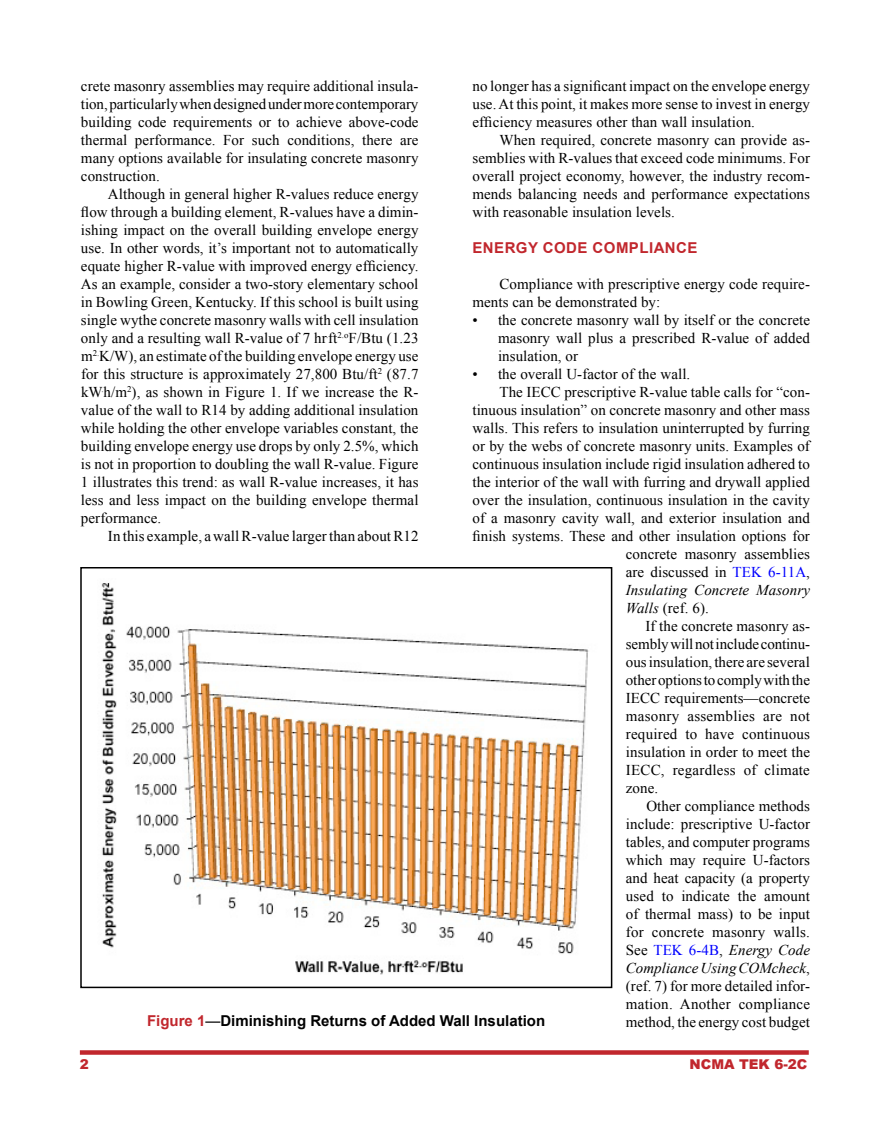
<style>
.page{position:relative;width:891px;height:1134px;background:#fff}
.page>*{position:absolute;margin:0;border:0;box-sizing:border-box;transform-origin:0 0}
.t1{font:15px/18px "Times New Roman";letter-spacing:.005em;color:#000;text-align:justify}
.t2{font:italic 15px "Times New Roman";letter-spacing:.005em;color:#000}
.t3{font:700 15px "Arial";color:#000}
.t4{font:700 15px "Arial";letter-spacing:.03em;color:#c1272d}
.t5{font:900 13.5px "Arial";color:#c1272d}
.s1{color:#00f}
.s2{font-style:italic}
.s3{font-style:normal}
.s4{font-style:normal;color:#00f}
.s5{color:#c1272d}
.s6{font-weight:400}
</style>
<div class="page">
<div style="left:80px;top:1050px;width:729px;height:5px;background:#c1272d"></div>
<img style="left:101px;top:583px;width:488px;height:392px">
<div style="left:80px;top:567px;width:532px;height:421px;border:2px solid #000"></div>
<p class="t1" style="left:472px;top:77px;width:339px">no longer has a significant impact on the envelope energy use. At this point, it makes more sense to invest in energy efficiency measures other than wall insulation.</p>
<p class="t1" style="left:472px;top:131px;width:339px;text-indent:27px">When required, concrete masonry can provide as&shy;semblies with R-values that exceed code minimums. For overall project economy, however, the industry recom&shy;mends balancing needs and performance expectations with reasonable insulation levels.</p>
<p class="t4" style="left:472px;top:238px;width:227px">ENERGY CODE COMPLIANCE</p>
<p class="t1" style="left:472px;top:275px;width:339px;text-indent:27px">Compliance with prescriptive energy code require&shy;ments can be demonstrated by:</p>
<p class="t1" style="left:498px;top:311px;width:314px;text-indent:-26px">• the concrete masonry wall by itself or the concrete masonry wall plus a prescribed R-value of added insulation, or</p>
<p class="t1" style="left:472px;top:365px;width:219px">• the overall U-factor of the wall.</p>
<p class="t1" style="left:500px;top:383px;width:312px">The IECC prescriptive R-value table calls for “con-</p>
<p class="t1" style="left:472px;top:401px;width:339px">tinuous insulation” on concrete masonry and other mass</p>
<p class="t1" style="left:472px;top:419px;width:339px">walls. This refers to insulation uninterrupted by furring</p>
<p class="t1" style="left:472px;top:437px;width:339px">or by the webs of concrete masonry units. Examples of</p>
<p class="t1" style="left:472px;top:455px;width:339px">continuous insulation include rigid insulation adhered to</p>
<p class="t1" style="left:472px;top:473px;width:339px">the interior of the wall with furring and drywall applied</p>
<p class="t1" style="left:472px;top:491px;width:339px">over the insulation, continuous insulation in the cavity</p>
<p class="t1" style="left:472px;top:509px;width:339px">of a masonry cavity wall, and exterior insulation and</p>
<p class="t1" style="left:472px;top:527px;width:339px">finish systems. These and other insulation options for</p>
<p class="t1" style="left:626px;top:545px;width:186px">concrete masonry assemblies</p>
<p class="t1" style="left:626px;top:563px;width:186px">are discussed in <span class="s1">TEK 6-11A</span>,</p>
<p class="t2" style="left:626px;top:580px;width:186px">Insulating Concrete Masonry</p>
<p class="t1" style="left:626px;top:599px;width:84px"><span class="s2">Walls</span> (ref. 6).</p>
<p class="t1" style="left:645px;top:617px;width:166px">If the concrete masonry as-</p>
<p class="t1" style="left:626px;top:635px;width:186px">sembly will not include continu-</p>
<p class="t1" style="left:626px;top:653px;width:186px">ous insulation, there are several</p>
<p class="t1" style="left:626px;top:671px;width:186px">other options to comply with the</p>
<p class="t1" style="left:626px;top:689px;width:186px">IECC requirements—concrete</p>
<p class="t1" style="left:626px;top:707px;width:186px">masonry assemblies are not</p>
<p class="t1" style="left:626px;top:725px;width:186px">required to have continuous</p>
<p class="t1" style="left:626px;top:743px;width:186px">insulation in order to meet the</p>
<p class="t1" style="left:626px;top:761px;width:186px">IECC, regardless of climate</p>
<p class="t1" style="left:626px;top:779px;width:34px">zone.</p>
<p class="t1" style="left:646px;top:797px;width:165px">Other compliance methods</p>
<p class="t1" style="left:626px;top:815px;width:186px">include: prescriptive U-factor</p>
<p class="t1" style="left:626px;top:833px;width:186px">tables, and computer programs</p>
<p class="t1" style="left:626px;top:851px;width:186px">which may require U-factors</p>
<p class="t1" style="left:626px;top:869px;width:186px">and heat capacity (a property</p>
<p class="t1" style="left:626px;top:887px;width:186px">used to indicate the amount</p>
<p class="t1" style="left:626px;top:905px;width:186px">of thermal mass) to be input</p>
<p class="t1" style="left:626px;top:923px;width:186px">for concrete masonry walls.</p>
<p class="t2" style="left:626px;top:940px;width:186px"><span class="s3">See</span> <span class="s4">TEK 6-4B</span><span class="s3">,</span> Energy Code</p>
<p class="t2" style="left:626px;top:958px;width:186px">Compliance Using COMcheck<span class="s3">,</span></p>
<p class="t1" style="left:626px;top:977px;width:186px">(ref. 7) for more detailed infor-</p>
<p class="t1" style="left:626px;top:995px;width:186px">mation. Another compliance</p>
<p class="t1" style="left:626px;top:1013px;width:186px">method, the energy cost budget</p>
<p class="t1" style="left:81px;top:77px;width:339px">crete masonry assemblies may require additional insula&shy;tion, particularly when designed under more contemporary building code requirements or to achieve above-code thermal performance. For such conditions, there are many options available for insulating concrete masonry construction.</p>
<p class="t1" style="left:81px;top:185px;width:339px;text-indent:27px">Although in general higher R-values reduce energy flow through a building element, R-values have a dimin&shy;ishing impact on the overall building envelope energy use. In other words, it’s important not to automatically equate higher R-value with improved energy efficiency.<br>As an example, consider a two-story elementary school in Bowling Green, Kentucky. If this school is built using single wythe concrete masonry walls with cell insulation only and a resulting wall R-value of 7 hr<sup>.</sup>ft<sup>2.o</sup>F/Btu (1.23 m<sup>2.</sup>K/W), an estimate of the building envelope energy use for this structure is approximately 27,800 Btu/ft<sup>2</sup> (87.7 kW<sup>.</sup>h/m<sup>2</sup>), as shown in Figure 1. If we increase the R&shy;value of the wall to R14 by adding additional insulation while holding the other envelope variables constant, the building envelope energy use drops by only 2.5%, which is not in proportion to doubling the wall R-value. Figure 1 illustrates this trend: as wall R-value increases, it has less and less impact on the building envelope thermal performance.</p>
<p class="t1" style="left:108px;top:527px;width:312px">In this example, a wall R-value larger than about R12</p>
<p class="t3" style="left:147px;top:1011px;width:400px"><span class="s5">Figure 1</span><span class="s6">—</span>Diminishing Returns of Added Wall Insulation</p>
<p class="t5" style="left:80px;top:1054px;width:11px">2</p>
<p class="t5" style="left:690px;top:1054px;width:119px">NCMA TEK 6-2C</p>
</div>
